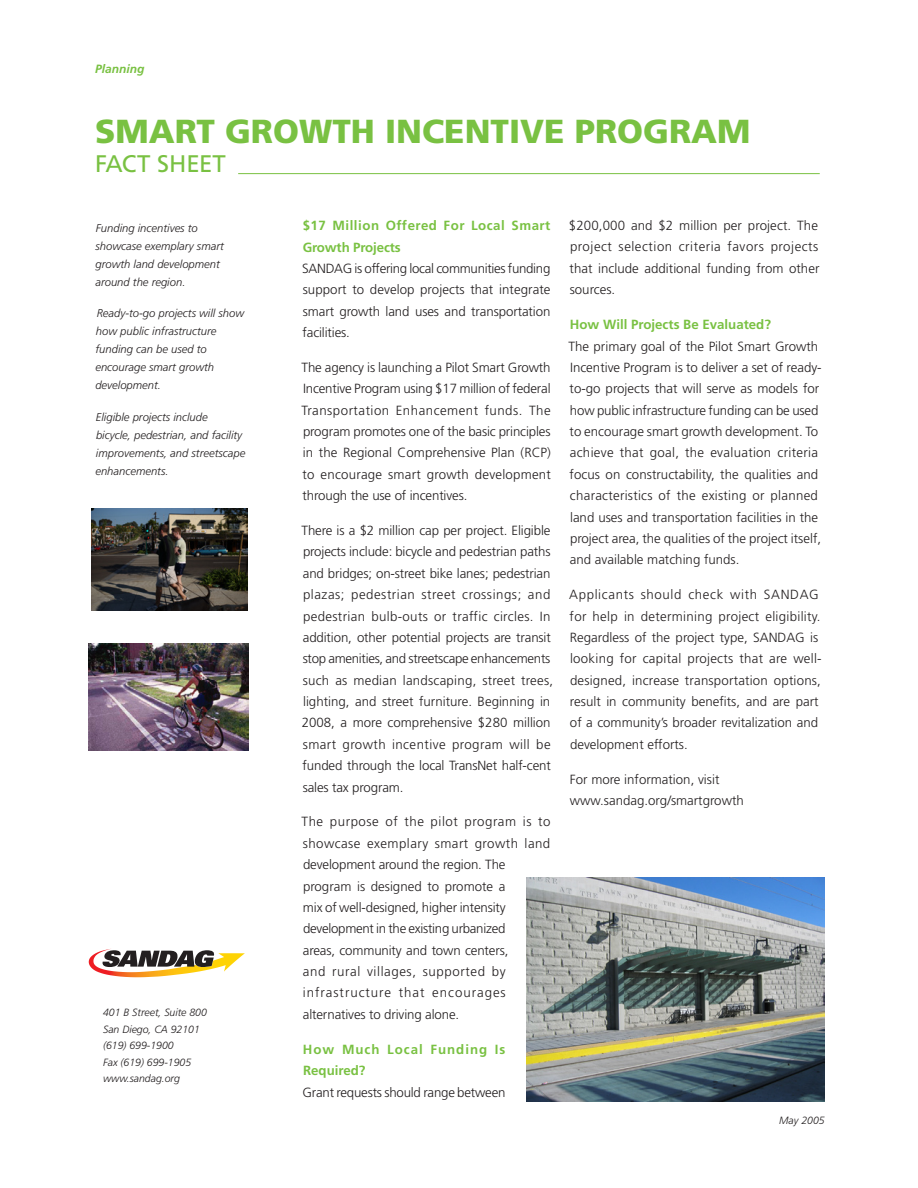
<style>
.page{position:relative;width:918px;height:1188px;background:#fff}
.page>*{position:absolute;margin:0;border:0;box-sizing:border-box;transform-origin:0 0}
.t1{font:900 33.3px "Frutiger";color:#79c142}
.t2{font:24px "Frutiger";color:#79c142}
.BODY_COPY{font:300 13.35px/21.3px "Frutiger";color:#231f20}
.BODY_COPY-2{font:700 13.35px/21.5px "Frutiger";letter-spacing:.04em;color:#79c142}
.BODY_COPY-3{font:700 13.35px/21.5px "Frutiger";letter-spacing:.075em;color:#79c142}
.BODY_COPY-4{font:700 13.35px "Frutiger";color:#79c142}
.t3{font:italic 700 12px "Frutiger";color:#79c142}
.SIDE_BAR_TEXT{font:italic 300 11.25px/18px "Frutiger";color:#231f20}
.t4{font:italic 300 10.5px "Frutiger";color:#231f20}
</style>
<div class="page">
<svg style="left:89px;top:949px;width:156px;height:28px"></svg>
<hr style="left:238px;top:173px;width:582px;height:1px;background:#79c142">
<img style="left:89px;top:644px;width:160px;height:106px">
<img style="left:91px;top:508px;width:157px;height:102px">
<img style="left:526px;top:878px;width:299px;height:223px">
<p class="t3" style="left:95px;top:62px;width:51px">Planning</p>
<p class="t1" style="left:95px;top:111px;width:657px">SMART GROWTH INCENTIVE PROGRAM</p>
<p class="t2" style="left:95px;top:149px;width:132px">FACT SHEET</p>
<p class="SIDE_BAR_TEXT" style="left:95px;top:219px;width:130px">Funding incentives to showcase exemplary smart growth land development around the region.</p>
<p class="SIDE_BAR_TEXT" style="left:95px;top:305px;width:150px">Ready-to-go projects will show how public infrastructure funding can be used to encourage smart growth development.</p>
<p class="SIDE_BAR_TEXT" style="left:95px;top:408px;width:151px">Eligible projects include<br>bicycle, pedestrian, and facility improvements, and streetscape enhancements.</p>
<p class="t4" style="left:103px;top:1007px;width:105px">401 B Street, Suite 800</p>
<p class="t4" style="left:103px;top:1023px;width:98px">San Diego, CA 92101</p>
<p class="t4" style="left:103px;top:1040px;width:72px">(619) 699-1900</p>
<p class="t4" style="left:103px;top:1056px;width:90px">Fax (619) 699-1905</p>
<p class="t4" style="left:103px;top:1073px;width:78px">www.sandag.org</p>
<p class="BODY_COPY-2" style="left:303px;top:215px;width:249px">$17 Million Offered For Local Smart<br>Growth Projects</p>
<p class="BODY_COPY" style="left:302px;top:258px;width:250px;text-align:justify">SANDAG is offering local communities funding support to develop projects that integrate smart growth land uses and transportation facilities.</p>
<p class="BODY_COPY" style="left:302px;top:357px;width:251px;text-align:justify">The agency is launching a Pilot Smart Growth Incentive Program using $17 million of federal Transportation Enhancement funds. The program promotes one of the basic principles in the Regional Comprehensive Plan (RCP) to encourage smart growth development through the use of incentives.</p>
<p class="BODY_COPY" style="left:302px;top:520px;width:253px">There is a $2 million cap per project. Eligible projects include: bicycle and pedestrian paths and bridges; on-street bike lanes; pedestrian plazas; pedestrian street crossings; and pedestrian bulb-outs or traffic circles. In addition, other potential projects are transit stop amenities, and streetscape enhancements such as median landscaping, street trees, lighting, and street furniture. Beginning in 2008, a more comprehensive $280 million smart growth incentive program will be funded through the local TransNet half-cent sales tax program.</p>
<p class="BODY_COPY" style="left:302px;top:811px;width:250px">The purpose of the pilot program is to showcase exemplary smart growth land development around the region. The program is designed to promote a<br>mix of well-designed, higher intensity development in the existing urbanized<br>areas, community and town centers,<br>and rural villages, supported by infrastructure that encourages alternatives to driving alone.</p>
<p class="BODY_COPY-3" style="left:303px;top:1039px;width:204px">How Much Local Funding Is<br>Required?</p>
<p class="BODY_COPY" style="left:303px;top:1082px;width:205px">Grant requests should range between</p>
<p class="BODY_COPY" style="left:569px;top:215px;width:252px;text-align:justify">$200,000 and $2 million per project. The project selection criteria favors projects that include additional funding from other sources.</p>
<p class="BODY_COPY-4" style="left:570px;top:317px;width:203px">How Will Projects Be Evaluated?</p>
<p class="BODY_COPY" style="left:569px;top:336px;width:255px">The primary goal of the Pilot Smart Growth Incentive Program is to deliver a set of ready&shy;to-go projects that will serve as models for how public infrastructure funding can be used to encourage smart growth development. To achieve that goal, the evaluation criteria focus on constructability, the qualities and characteristics of the existing or planned land uses and transportation facilities in the project area, the qualities of the project itself, and available matching funds.</p>
<p class="BODY_COPY" style="left:569px;top:584px;width:254px">Applicants should check with SANDAG for help in determining project eligibility.<br>Regardless of the project type, SANDAG is looking for capital projects that are well&shy;designed, increase transportation options, result in community benefits, and are part of a community’s broader revitalization and development efforts.</p>
<p class="BODY_COPY" style="left:570px;top:769px;width:175px">For more information, visit www.sandag.org/smartgrowth</p>
<p class="t4" style="left:779px;top:1115px;width:47px">May 2005</p>
</div>
